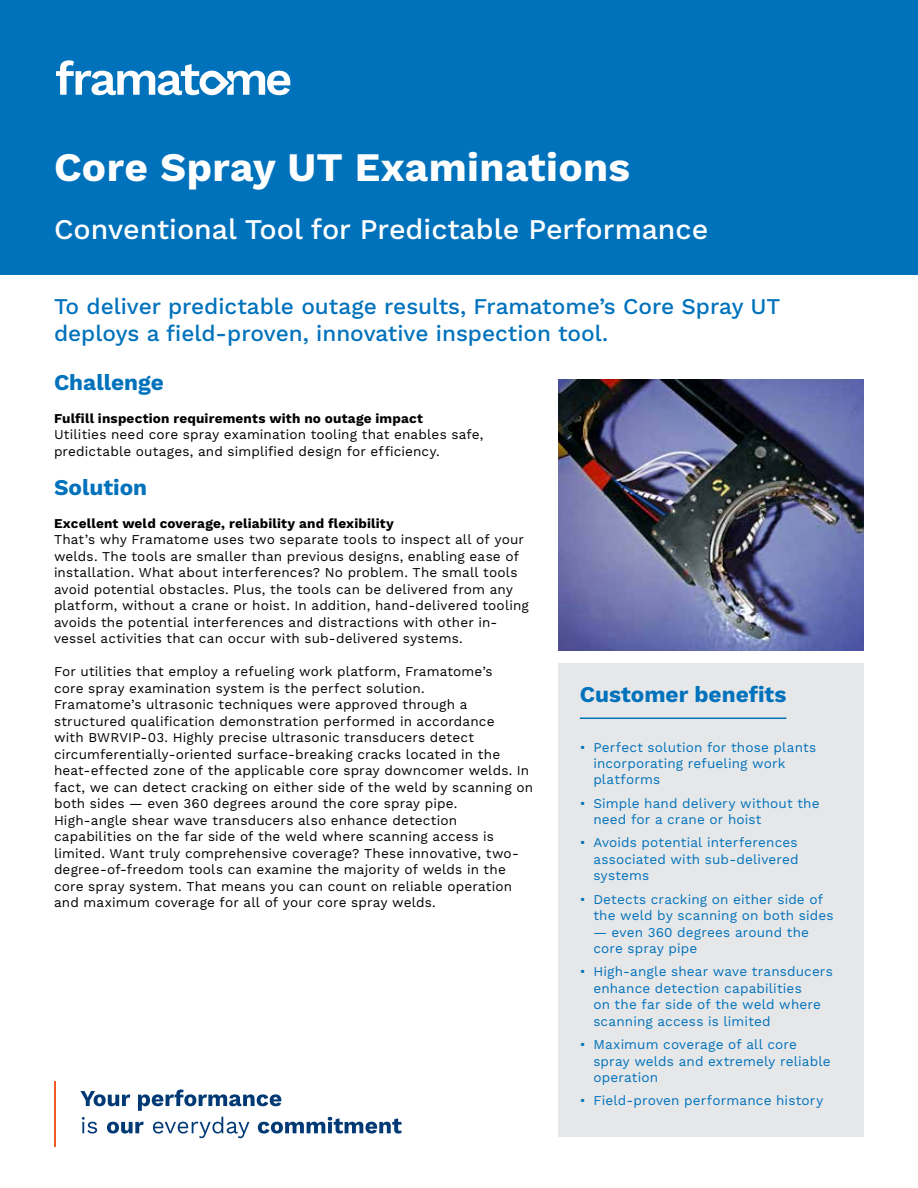
<style>
.page{position:relative;width:918px;height:1188px;background:#fff}
.page>*{position:absolute;margin:0;border:0;box-sizing:border-box;transform-origin:0 0}
.t1{font:700 40.5px "Work Sans";letter-spacing:.01em;color:#fff}
.t2{font:500 28.5px "Work Sans";color:#fff}
.t3{font:500 22.5px/27px "Work Sans";color:#0072bc}
.t4{font:700 22.5px "Work Sans";color:#0072bc}
.t5{font:13.5px/16.5px "Work Sans";letter-spacing:.01em;color:#000}
.t6{font:13.5px/16.5px "Work Sans";letter-spacing:.01em;color:#0072bc}
.t7{font:700 13.5px "Work Sans";letter-spacing:.01em;color:#000}
</style>
<div class="page">
<div style="left:0;top:0;width:918px;height:274px;background:#0072bc"></div>
<svg style="left:56px;top:60px;width:234px;height:35px"></svg>
<svg style="left:80px;top:1091px;width:50px;height:15px"></svg>
<svg style="left:138px;top:1089px;width:143px;height:22px"></svg>
<svg style="left:82px;top:1117px;width:15px;height:17px"></svg>
<svg style="left:107px;top:1122px;width:37px;height:12px"></svg>
<svg style="left:153px;top:1117px;width:96px;height:21px"></svg>
<svg style="left:258px;top:1117px;width:144px;height:17px"></svg>
<hr style="left:54px;top:1081px;width:2px;height:66px;background:#f15a22">
<div style="left:558px;top:663px;width:306px;height:473px;background:#e6e7e8"></div>
<hr style="left:580px;top:718px;width:206px;height:1px;background:#0072bc">
<img style="left:558px;top:380px;width:306px;height:270px">
<h1 class="t1" style="left:54px;top:144px;width:578px">Core Spray UT Examinations</h1>
<h2 class="t2" style="left:54px;top:213px;width:656px">Conventional Tool for Predictable Performance</h2>
<h3 class="t3" style="left:54px;top:294px;width:728px">To deliver predictable outage results, Framatome’s Core Spray UT deploys a field-proven, innovative inspection tool.</h3>
<h3 class="t4" style="left:54px;top:369px;width:111px">Challenge</h3>
<p class="t7" style="left:54px;top:410px;width:371px">Fulfill inspection requirements with no outage impact</p>
<p class="t5" style="left:54px;top:427px;width:431px">Utilities need core spray examination tooling that enables safe, predictable outages, and simplified design for efficiency.</p>
<h3 class="t4" style="left:54px;top:474px;width:95px">Solution</h3>
<p class="t7" style="left:54px;top:515px;width:341px">Excellent weld coverage, reliability and flexibility</p>
<p class="t5" style="left:54px;top:532px;width:477px">That’s why Framatome uses two separate tools to inspect all of your welds. The tools are smaller than previous designs, enabling ease of installation. What about interferences? No problem. The small tools avoid potential obstacles. Plus, the tools can be delivered from any platform, without a crane or hoist. In addition, hand-delivered tooling avoids the potential interferences and distractions with other in&shy;vessel activities that can occur with sub-delivered systems.</p>
<p class="t5" style="left:54px;top:664px;width:481px">For utilities that employ a refueling work platform, Framatome’s<br>core spray examination system is the perfect solution.<br>Framatome’s ultrasonic techniques were approved through a structured qualification demonstration performed in accordance<br>with BWRVIP-03. Highly precise ultrasonic transducers detect circumferentially-oriented surface-breaking cracks located in the heat-effected zone of the applicable core spray downcomer welds. In fact, we can detect cracking on either side of the weld by scanning on both sides — even 360 degrees around the core spray pipe.<br>High-angle shear wave transducers also enhance detection capabilities on the far side of the weld where scanning access is limited. Want truly comprehensive coverage? These innovative, two&shy;degree-of-freedom tools can examine the majority of welds in the core spray system. That means you can count on reliable operation and maximum coverage for all of your core spray welds.</p>
<h3 class="t4" style="left:580px;top:681px;width:208px">Customer benefits</h3>
<p class="t6" style="left:593px;top:739px;width:225px;text-indent:-14px">• Perfect solution for those plants incorporating refueling work platforms</p>
<p class="t6" style="left:593px;top:795px;width:228px;text-indent:-14px">• Simple hand delivery without the need for a crane or hoist</p>
<p class="t6" style="left:593px;top:835px;width:207px;text-align:justify;text-indent:-14px">• Avoids potential interferences associated with sub-delivered systems</p>
<p class="t6" style="left:593px;top:891px;width:242px;text-indent:-14px">• Detects cracking on either side of the weld by scanning on both sides</p>
<p class="t6" style="left:593px;top:924px;width:217px">— even 360 degrees around the core spray pipe</p>
<p class="t6" style="left:593px;top:964px;width:241px;text-indent:-14px">• High-angle shear wave transducers enhance detection capabilities<br>on the far side of the weld where scanning access is limited</p>
<p class="t6" style="left:593px;top:1037px;width:239px;text-indent:-14px">• Maximum coverage of all core spray welds and extremely reliable operation</p>
<p class="t6" style="left:580px;top:1093px;width:245px">• Field-proven performance history</p>
</div>
